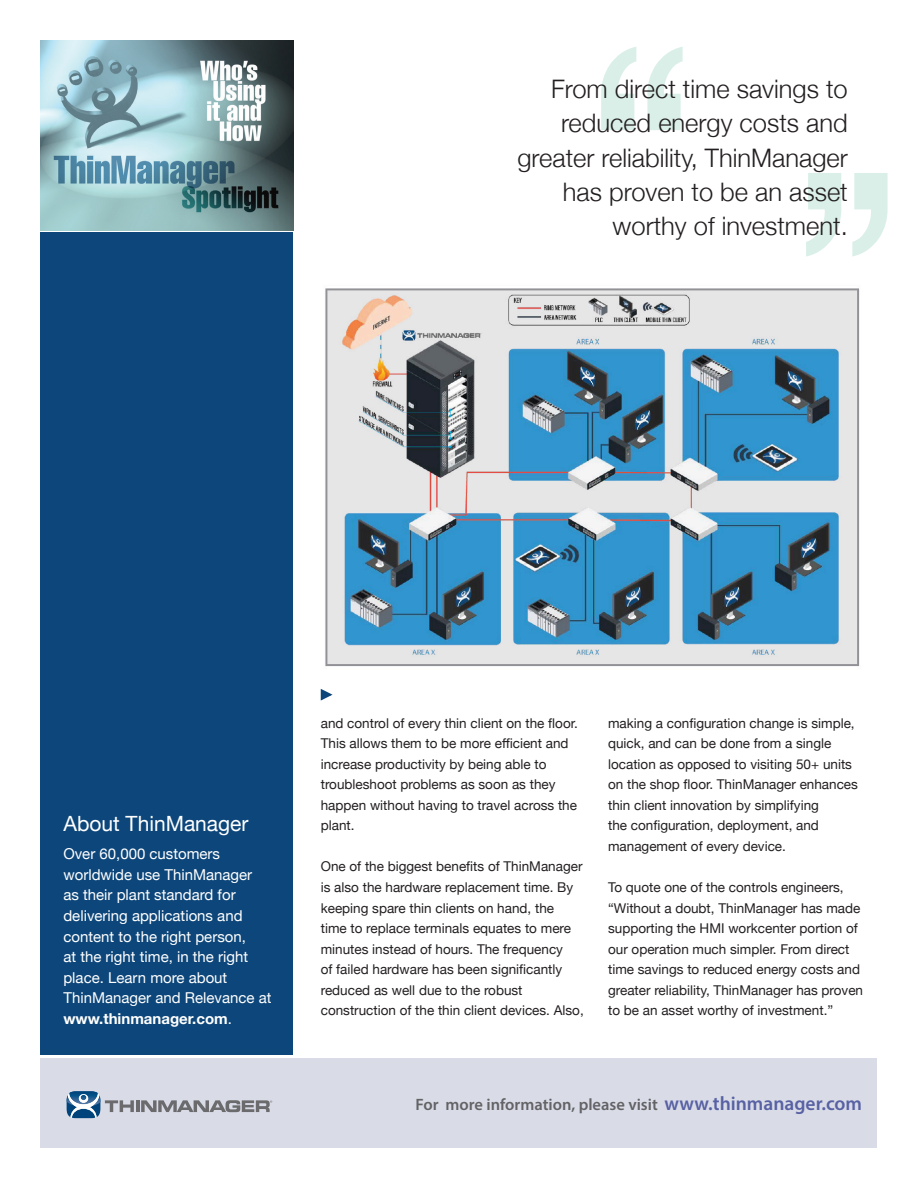
<style>
.page{position:relative;width:918px;height:1188px;background:#fff}
.page>*{position:absolute;margin:0;border:0;box-sizing:border-box;transform-origin:0 0}
.t1{font:300 25.5px/34px "Helvetica Neue";color:#231f20;text-align:right}
.t2{font:21px "Helvetica Neue";color:#fff}
.copy_cutsheet{font:600 16.5px "Myriad Pro";color:#636366}
.t3{font:15px/20.5px "Helvetica Neue";color:#fff}
.t4{font:13.5px/20.5px "Helvetica Neue";color:#231f20}
.s1{font-weight:700}
.s2{font-size:19.5px;color:#5861a3}
</style>
<div class="page">
<img style="left:41px;top:40px;width:252px;height:190px">
<div style="left:40px;top:232px;width:253px;height:823px;background:#0d467a"></div>
<div style="left:40px;top:1058px;width:838px;height:90px;background:#d9dce7"></div>
<svg style="left:320px;top:689px;width:13px;height:12px"></svg>
<svg style="left:601px;top:47px;width:82px;height:83px"></svg>
<svg style="left:806px;top:173px;width:82px;height:84px"></svg>
<img style="left:325px;top:288px;width:535px;height:379px">
<svg style="left:67px;top:1091px;width:205px;height:27px"></svg>
<p class="t1" style="left:517px;top:70px;width:332px">From direct time savings to reduced energy costs and greater reliability, ThinManager has proven to be an asset worthy of investment.</p>
<p class="t2" style="left:63px;top:809px;width:187px">About ThinManager</p>
<p class="t3" style="left:63px;top:845px;width:210px">Over 60,000 customers worldwide use ThinManager as their plant standard for delivering applications and content to the right person,<br>at the right time, in the right place. Learn more about<br>ThinManager and Relevance at <span class="s1">www.thinmanager.com</span>.</p>
<p class="t4" style="left:321px;top:713px;width:259px">and control of every thin client on the floor.<br>This allows them to be more efficient and increase productivity by being able to troubleshoot problems as soon as they happen without having to travel across the plant.</p>
<p class="t4" style="left:321px;top:857px;width:265px">One of the biggest benefits of ThinManager is also the hardware replacement time. By keeping spare thin clients on hand, the<br>time to replace terminals equates to mere minutes instead of hours. The frequency<br>of failed hardware has been significantly reduced as well due to the robust construction of the thin client devices. Also,</p>
<p class="t4" style="left:608px;top:713px;width:251px">making a configuration change is simple, quick, and can be done from a single location as opposed to visiting 50+ units on the shop floor. ThinManager enhances thin client innovation by simplifying<br>the configuration, deployment, and management of every device.</p>
<p class="t4" style="left:608px;top:878px;width:257px">To quote one of the controls engineers, “Without a doubt, ThinManager has made supporting the HMI workcenter portion of our operation much simpler. From direct time savings to reduced energy costs and greater reliability, ThinManager has proven to be an asset worthy of investment.”</p>
<p class="copy_cutsheet" style="left:416px;top:1094px;width:448px">For more information, please visit <span class="s2">www.thinmanager.com</span></p>
</div>
